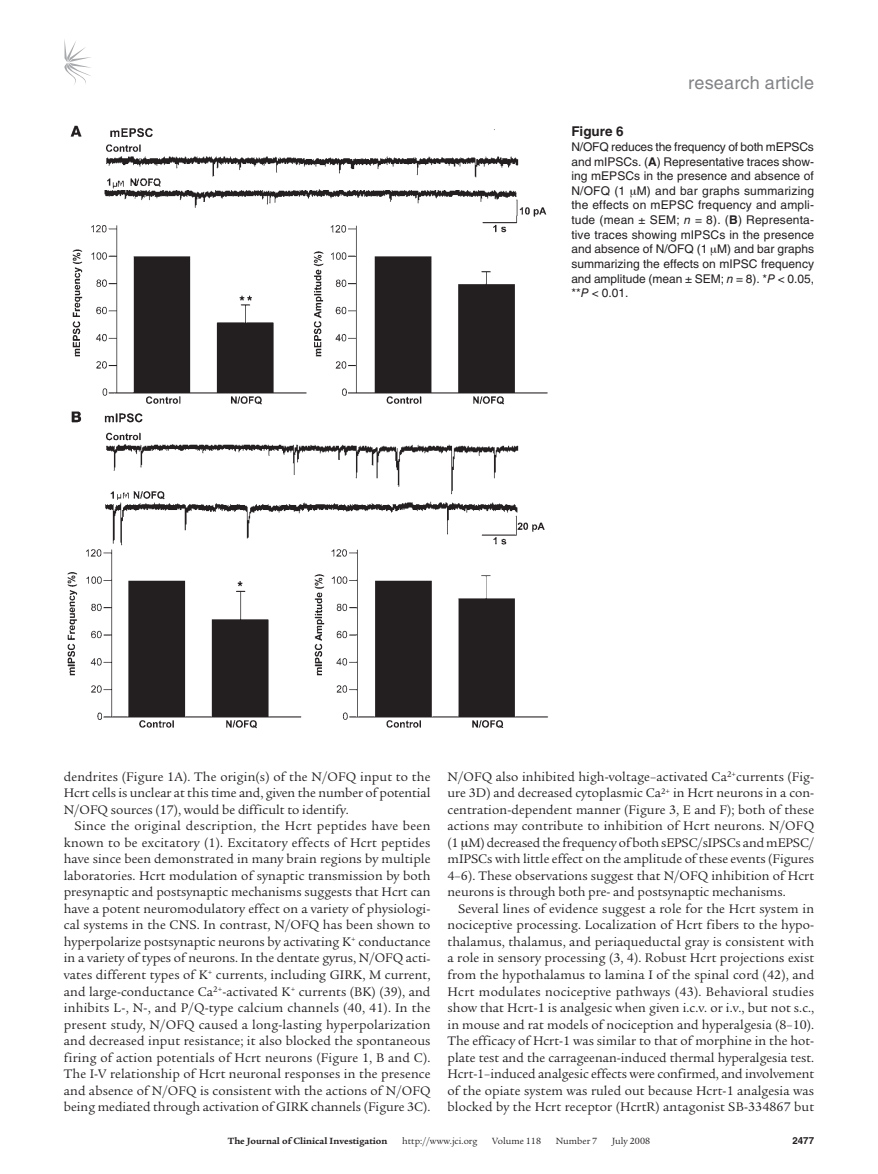
<style>
.page{position:relative;width:878px;height:1174px;background:#fff}
.page>*{position:absolute;margin:0;border:0;box-sizing:border-box;transform-origin:0 0}
.t1{font:18px "Helvetica LT Std";letter-spacing:.01em;color:#808285}
.t2{font:13.5px/16.5px "Legacy Serif Std";color:#231f20;text-align:justify}
.t3{font:700 13.5px "Helvetica LT Std";color:#231f20}
.t4{font:12px/14.7px "Helvetica LT Std";letter-spacing:.005em;color:#231f20;text-align:justify}
.t5{font:9.75px "Legacy Serif Std";color:#231f20}
.t6{font:700 9.75px "Legacy Serif Std";color:#231f20}
.t7{font:700 9.75px "Helvetica LT Std";color:#231f20}
.s1{font-weight:700}
.s2{font-style:italic}
</style>
<div class="page">
<svg style="left:64px;top:39px;width:27px;height:46px"></svg>
<img style="left:67px;top:125px;width:481px;height:604px">
<h1 class="t1" style="left:688px;top:72px;width:127px">research article</h1>
<p class="t3" style="left:571px;top:123px;width:54px">Figure 6</p>
<p class="t4" style="left:571px;top:139px;width:244px">N/OFQ reduces the frequency of both mEPSCs and mIPSCs. (<span class="s1">A</span>) Representative traces show&shy;ing mEPSCs in the presence and absence of N/OFQ (1 M) and bar graphs summarizing the effects on mEPSC frequency and ampli&shy;tude (mean ± SEM; <span class="s2">n</span> = 8). (<span class="s1">B</span>) Representa&shy;tive traces showing mIPSCs in the presence and absence of N/OFQ (1 M) and bar graphs summarizing the effects on mIPSC frequency and amplitude (mean ± SEM; <span class="s2">n</span> = 8). *<span class="s2">P</span> &lt; 0.05, **<span class="s2">P</span> &lt; 0.01.</p>
<p class="t2" style="left:64px;top:768px;width:368px">dendrites (Figure 1A). The origin(s) of the N/OFQ input to the Hcrt cells is unclear at this time and, given the number of potential N/OFQ sources (17), would be difficult to identify.</p>
<p class="t2" style="left:64px;top:818px;width:368px;text-indent:11px">Since the original description, the Hcrt peptides have been known to be excitatory (1). Excitatory effects of Hcrt peptides have since been demonstrated in many brain regions by multiple laboratories. Hcrt modulation of synaptic transmission by both presynaptic and postsynaptic mechanisms suggests that Hcrt can have a potent neuromodulatory effect on a variety of physiologi&shy;cal systems in the CNS. In contrast, N/OFQ has been shown to hyperpolarize postsynaptic neurons by activating K<sup>+</sup> conductance in a variety of types of neurons. In the dentate gyrus, N/OFQ acti&shy;vates different types of K<sup>+</sup> currents, including GIRK, M current, and large-conductance Ca<sup>2+</sup>-activated K<sup>+</sup> currents (BK) (39), and inhibits L-, N-, and P/Q-type calcium channels (40, 41). In the present study, N/OFQ caused a long-lasting hyperpolarization and decreased input resistance; it also blocked the spontaneous firing of action potentials of Hcrt neurons (Figure 1, B and C).<br>The I-V relationship of Hcrt neuronal responses in the presence and absence of N/OFQ is consistent with the actions of N/OFQ being mediated through activation of GIRK channels (Figure 3C).</p>
<p class="t2" style="left:447px;top:768px;width:368px">N/OFQ also inhibited high-voltage–activated Ca<sup>2+</sup>currents (Fig&shy;ure 3D) and decreased cytoplasmic Ca<sup>2+</sup> in Hcrt neurons in a con&shy;centration-dependent manner (Figure 3, E and F); both of these actions may contribute to inhibition of Hcrt neurons. N/OFQ (1 M) decreased the frequency of both sEPSC/sIPSCs and mEPSC/ mIPSCs with little effect on the amplitude of these events (Figures 4–6). These observations suggest that N/OFQ inhibition of Hcrt neurons is through both pre- and postsynaptic mechanisms.</p>
<p class="t2" style="left:447px;top:900px;width:368px;text-indent:11px">Several lines of evidence suggest a role for the Hcrt system in nociceptive processing. Localization of Hcrt fibers to the hypo&shy;thalamus, thalamus, and periaqueductal gray is consistent with a role in sensory processing (3, 4). Robust Hcrt projections exist from the hypothalamus to lamina I of the spinal cord (42), and Hcrt modulates nociceptive pathways (43). Behavioral studies show that Hcrt-1 is analgesic when given i.c.v. or i.v., but not s.c., in mouse and rat models of nociception and hyperalgesia (8–10).<br>The efficacy of Hcrt-1 was similar to that of morphine in the hot&shy;plate test and the carrageenan-induced thermal hyperalgesia test.<br>Hcrt-1–induced analgesic effects were confirmed, and involvement of the opiate system was ruled out because Hcrt-1 analgesia was blocked by the Hcrt receptor (HcrtR) antagonist SB-334867 but</p>
<p class="t6" style="left:228px;top:1135px;width:161px">The Journal of Clinical Investigation</p>
<p class="t5" style="left:402px;top:1135px;width:77px">http://www.jci.org</p>
<p class="t5" style="left:492px;top:1135px;width:50px">Volume 118</p>
<p class="t5" style="left:556px;top:1135px;width:43px">Number 7</p>
<p class="t5" style="left:612px;top:1135px;width:40px">July 2008</p>
<p class="t7" style="left:792px;top:1134px;width:23px">2477</p>
</div>
